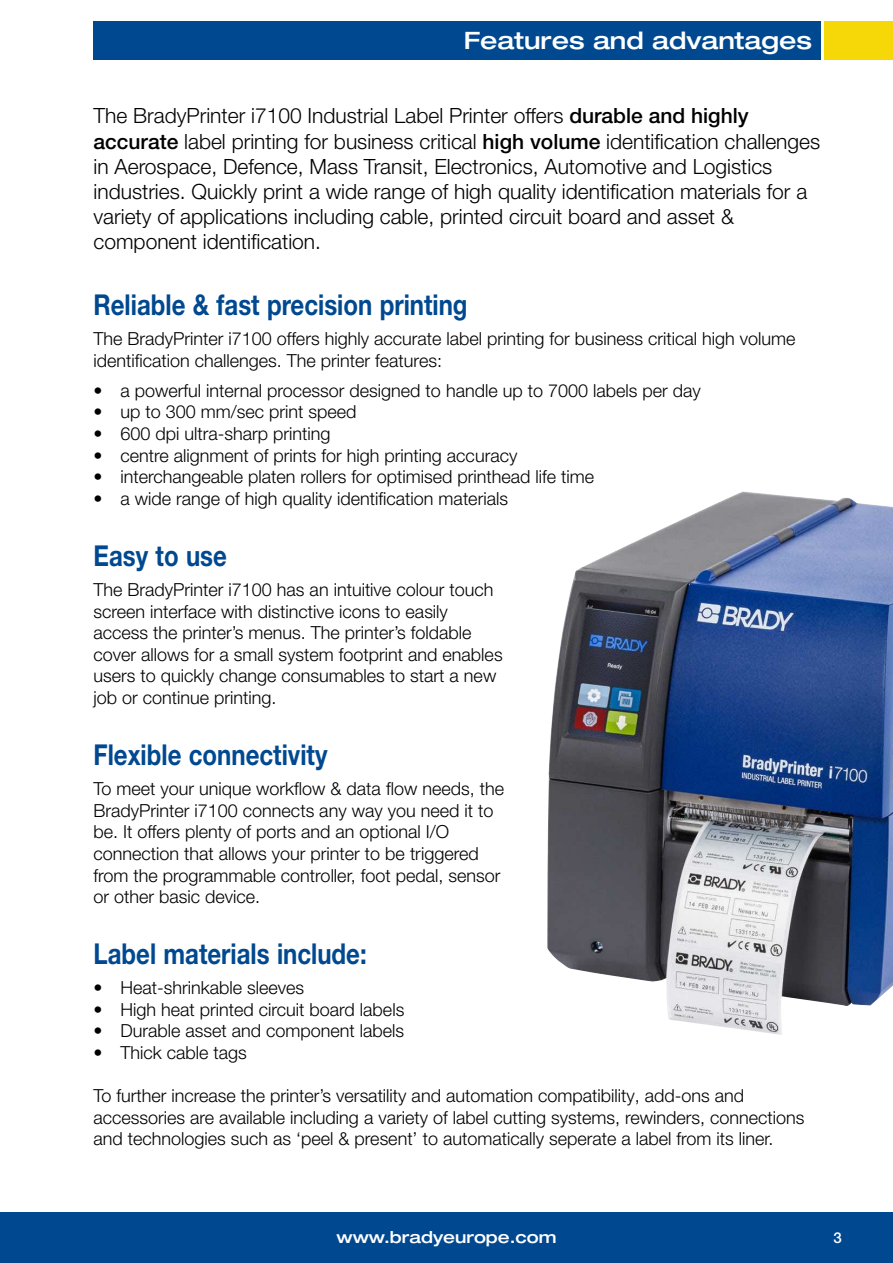
<style>
.page{position:relative;width:893px;height:1263px;background:#fff}
.page>*{position:absolute;margin:0;border:0;box-sizing:border-box;transform-origin:0 0}
.t1{font:700 28.8px "Helvetica Neue LT Pro";color:#004990;scale:.83 1}
.t2{font:500 expanded 24px "Helvetica Neue LT Pro";color:#fff}
.t3{font:300 21px/25.2px "Helvetica Neue LT Pro";color:#000}
.t4{font:300 18px/21.6px "Helvetica Neue LT Pro";color:#000}
.t5{font:500 expanded 16.5px "Helvetica Neue LT Pro";color:#fff}
.t6{font:500 15px "Helvetica Neue LT Pro";color:#fff}
.s1{font-weight:500}
</style>
<div class="page">
<div style="left:0;top:1212px;width:893px;height:51px;background:#004990"></div>
<div style="left:825px;top:21px;width:68px;height:39px;background:#f6d809"></div>
<div style="left:94px;top:21px;width:727px;height:39px;background:#004990"></div>
<img style="left:547px;top:491px;width:346px;height:544px">
<h2 class="t2" style="left:464px;top:25px;width:350px">Features and advantages</h2>
<p class="t3" style="left:94px;top:103px;width:728px">The BradyPrinter i7100 Industrial Label Printer offers <span class="s1">durable and highly accurate</span> label printing for business critical <span class="s1">high volume</span> identification challenges in Aerospace, Defence, Mass Transit, Electronics, Automotive and Logistics industries. Quickly print a wide range of high quality identification materials for a variety of applications including cable, printed circuit board and asset &amp; component identification.</p>
<h1 class="t1" style="left:94px;top:287px;width:452px">Reliable &amp; fast precision printing</h1>
<p class="t4" style="left:94px;top:328px;width:703px">The BradyPrinter i7100 offers highly accurate label printing for business critical high volume identification challenges. The printer features:</p>
<p class="t4" style="left:94px;top:379px;width:609px">• a powerful internal processor designed to handle up to 7000 labels per day</p>
<p class="t4" style="left:94px;top:401px;width:265px">• up to 300 mm/sec print speed</p>
<p class="t4" style="left:94px;top:422px;width:239px">• 600 dpi ultra-sharp printing</p>
<p class="t4" style="left:94px;top:444px;width:425px">• centre alignment of prints for high printing accuracy</p>
<p class="t4" style="left:94px;top:466px;width:502px">• interchangeable platen rollers for optimised printhead life time</p>
<p class="t4" style="left:94px;top:487px;width:416px">• a wide range of high quality identification materials</p>
<h1 class="t1" style="left:94px;top:538px;width:162px">Easy to use</h1>
<p class="t4" style="left:94px;top:578px;width:411px">The BradyPrinter i7100 has an intuitive colour touch screen interface with distinctive icons to easily access the printer’s menus. The printer’s foldable cover allows for a small system footprint and enables users to quickly change consumables to start a new job or continue printing.</p>
<h1 class="t1" style="left:94px;top:737px;width:283px">Flexible connectivity</h1>
<p class="t4" style="left:94px;top:777px;width:412px">To meet your unique workflow &amp; data flow needs, the BradyPrinter i7100 connects any way you need it to be. It offers plenty of ports and an optional I/O connection that allows your printer to be triggered from the programmable controller, foot pedal, sensor or other basic device.</p>
<h1 class="t1" style="left:94px;top:936px;width:331px">Label materials include:</h1>
<p class="t4" style="left:94px;top:977px;width:212px">• Heat-shrinkable sleeves</p>
<p class="t4" style="left:94px;top:998px;width:312px">• High heat printed circuit board labels</p>
<p class="t4" style="left:94px;top:1020px;width:312px">• Durable asset and component labels</p>
<p class="t4" style="left:94px;top:1041px;width:155px">• Thick cable tags</p>
<p class="t4" style="left:94px;top:1085px;width:712px">To further increase the printer’s versatility and automation compatibility, add-ons and accessories are available including a variety of label cutting systems, rewinders, connections and technologies such as ‘peel &amp; present’ to automatically seperate a label from its liner.</p>
<p class="t5" style="left:336px;top:1227px;width:222px">www.bradyeurope.com</p>
<p class="t6" style="left:834px;top:1228px;width:10px">3</p>
</div>
